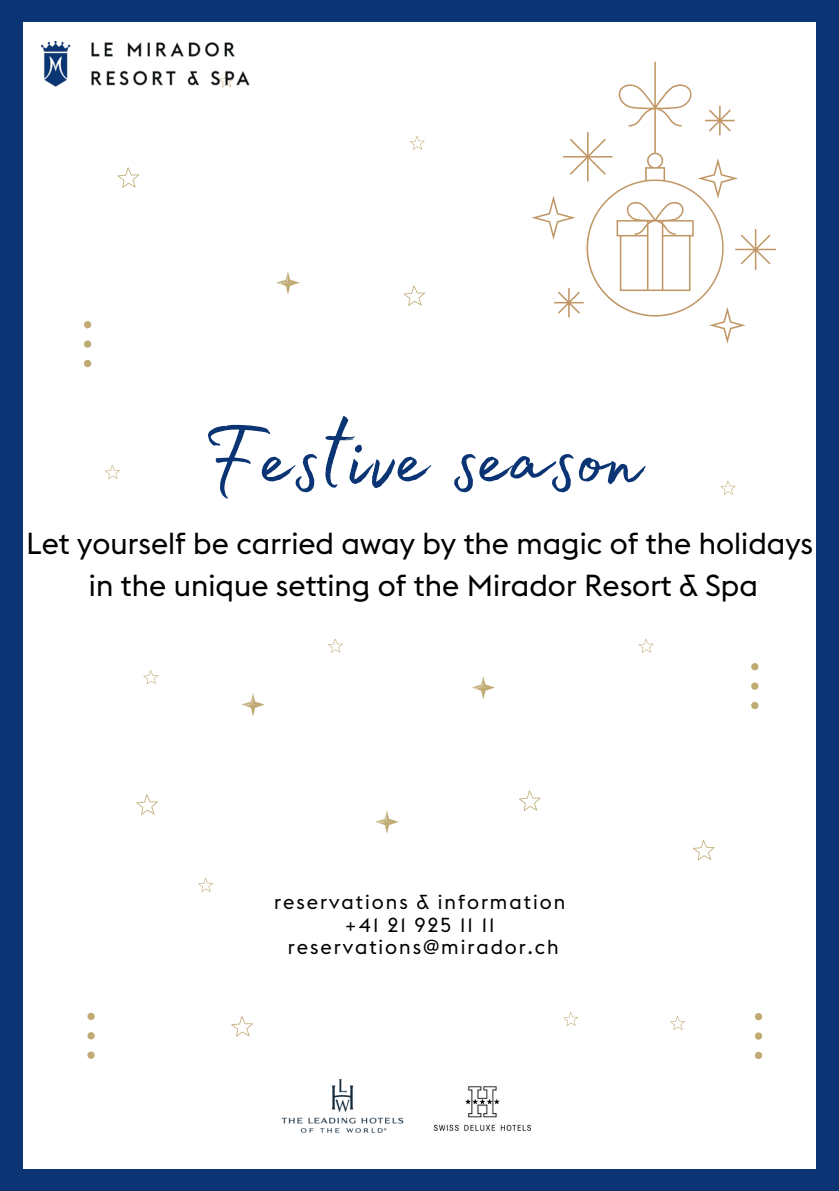
<style>
.page{position:relative;width:839px;height:1191px;background:#fff}
.page>*{position:absolute;margin:0;border:0;box-sizing:border-box;transform-origin:0 0}
.t1{font:120px "Madelyn Fill";color:#0a3473}
.t2{font:30px/42px "Euclid Flex";color:#000;text-align:center}
.t3{font:20px/22.4px "Euclid Flex";letter-spacing:.1em;color:#000;text-align:center}
</style>
<div class="page">
<svg style="left:276px;top:271px;width:24px;height:23px"></svg>
<svg style="left:105px;top:465px;width:15px;height:15px"></svg>
<svg style="left:198px;top:878px;width:15px;height:14px"></svg>
<svg style="left:143px;top:670px;width:16px;height:15px"></svg>
<svg style="left:328px;top:638px;width:15px;height:15px"></svg>
<svg style="left:638px;top:638px;width:16px;height:15px"></svg>
<svg style="left:409px;top:135px;width:16px;height:15px"></svg>
<svg style="left:720px;top:480px;width:16px;height:15px"></svg>
<svg style="left:563px;top:1012px;width:15px;height:14px"></svg>
<svg style="left:670px;top:1016px;width:15px;height:15px"></svg>
<svg style="left:136px;top:794px;width:22px;height:21px"></svg>
<svg style="left:519px;top:790px;width:22px;height:21px"></svg>
<svg style="left:231px;top:1016px;width:22px;height:21px"></svg>
<svg style="left:403px;top:285px;width:22px;height:21px"></svg>
<svg style="left:117px;top:167px;width:22px;height:21px"></svg>
<svg style="left:693px;top:839px;width:22px;height:22px"></svg>
<svg style="left:241px;top:693px;width:24px;height:22px"></svg>
<svg style="left:471px;top:676px;width:24px;height:22px"></svg>
<svg style="left:375px;top:810px;width:24px;height:23px"></svg>
<div style="left:754px;top:1052px;width:8px;height:7px;background:#c1ab75;border-radius:50%"></div>
<div style="left:754px;top:1032px;width:8px;height:8px;background:#c1ab75;border-radius:50%"></div>
<div style="left:754px;top:1013px;width:8px;height:7px;background:#c1ab75;border-radius:50%"></div>
<div style="left:87px;top:1052px;width:8px;height:7px;background:#c1ab75;border-radius:50%"></div>
<div style="left:87px;top:1032px;width:8px;height:7px;background:#c1ab75;border-radius:50%"></div>
<div style="left:87px;top:1013px;width:8px;height:7px;background:#c1ab75;border-radius:50%"></div>
<div style="left:84px;top:360px;width:7px;height:7px;background:#c1ab75;border-radius:50%"></div>
<div style="left:84px;top:340px;width:7px;height:8px;background:#c1ab75;border-radius:50%"></div>
<div style="left:84px;top:321px;width:7px;height:7px;background:#c1ab75;border-radius:50%"></div>
<div style="left:751px;top:702px;width:7px;height:7px;background:#c1ab75;border-radius:50%"></div>
<div style="left:751px;top:682px;width:7px;height:8px;background:#c1ab75;border-radius:50%"></div>
<div style="left:751px;top:663px;width:7px;height:7px;background:#c1ab75;border-radius:50%"></div>
<img style="left:41px;top:42px;width:209px;height:46px">
<svg style="left:531px;top:62px;width:245px;height:282px"></svg>
<img style="left:433px;top:1086px;width:98px;height:45px">
<img style="left:281px;top:1079px;width:123px;height:54px">
<div style="left:0;top:0;width:22px;height:1191px;background:#0a3473"></div>
<div style="left:816px;top:0;width:22px;height:1191px;background:#0a3473"></div>
<div style="left:0;top:0;width:838px;height:21px;background:#0a3473"></div>
<div style="left:0;top:1169px;width:838px;height:22px;background:#0a3473"></div>
<h1 class="t1" style="left:202px;top:367px;width:437px">Festive season</h1>
<p class="t2" style="left:26px;top:522px;width:788px">Let yourself be carried away by the magic of the holidays in the unique setting of the Mirador Resort &amp; Spa</p>
<p class="t3" style="left:274px;top:891px;width:292px">reservations &amp; information +41 21 925 11 11 reservations@mirador.ch</p>
</div>
